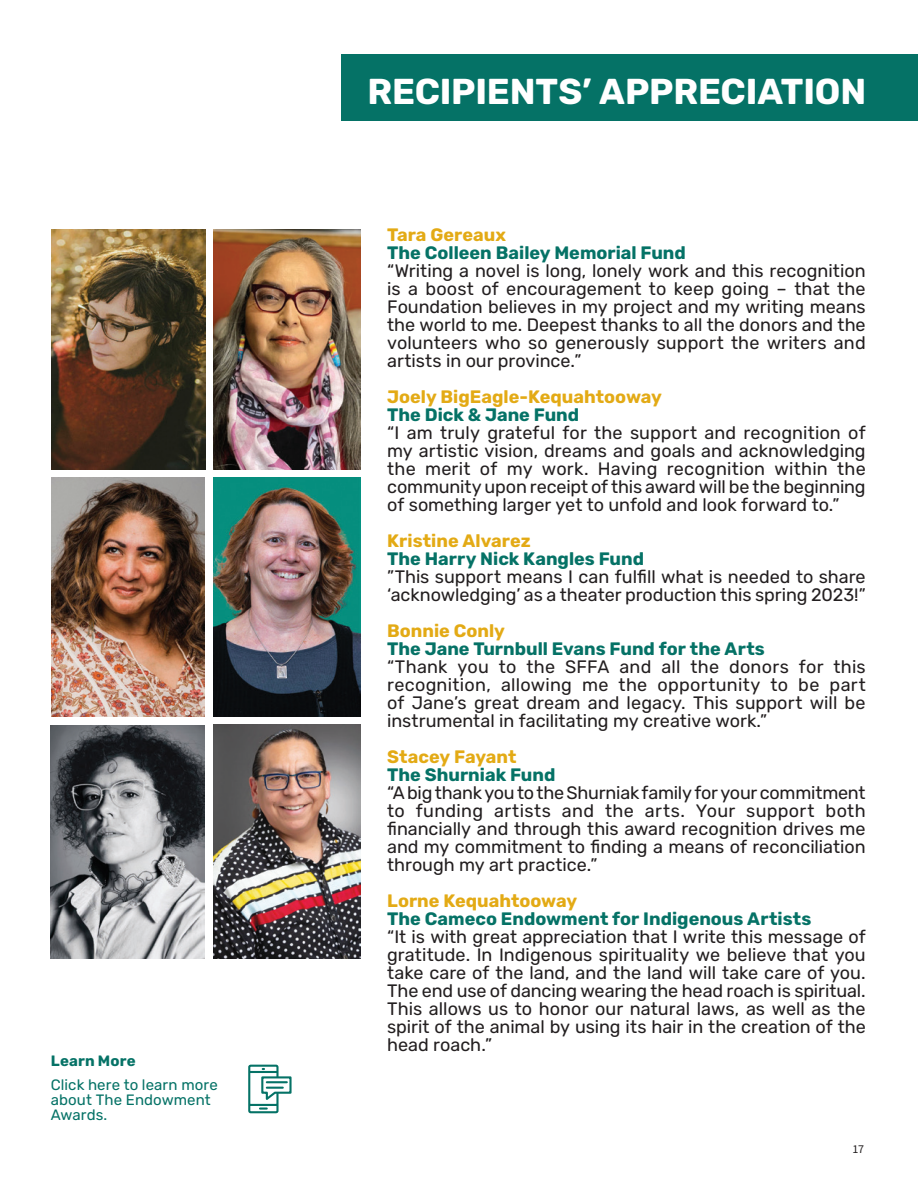
<style>
.page{position:relative;width:918px;height:1188px;background:#fff}
.page>*{position:absolute;margin:0;border:0;box-sizing:border-box;transform-origin:0 0}
._51_Main_Headers_black_Bebas_Neue{font:700 36px "Rubik";letter-spacing:-.005em;color:#fff}
._12_Content_black_Titillium_Web{font:18px/18px "Rubik";color:#231f20;text-align:justify}
._12_Content_black_Titillium_Web-2{font:700 18px "Rubik";color:#057266}
._12_Content_black_Titillium_Web-3{font:700 18px "Rubik";color:#e3aa15}
._8_10_Content_black_Source_Sans_Pro{font:15px/15px "Rubik";letter-spacing:.005em;color:#057266}
._8_10_Content_black_Source_Sans_Pro-2{font:700 15px "Rubik";letter-spacing:.01em;color:#057266}
.t1{font:12px "Source Sans Pro";color:#231f20}
</style>
<div class="page">
<div style="left:341px;top:54px;width:577px;height:67px;background:#057266"></div>
<svg style="left:248px;top:1064px;width:44px;height:50px"></svg>
<img style="left:51px;top:230px;width:154px;height:240px">
<img style="left:214px;top:230px;width:146px;height:240px">
<img style="left:51px;top:478px;width:154px;height:238px">
<img style="left:213px;top:478px;width:147px;height:238px">
<img style="left:51px;top:725px;width:154px;height:234px">
<img style="left:213px;top:725px;width:147px;height:234px">
<p class="_8_10_Content_black_Source_Sans_Pro-2" style="left:51px;top:1053px;width:86px">Learn More</p>
<p class="_8_10_Content_black_Source_Sans_Pro" style="left:51px;top:1077px;width:168px">Click here to learn more about The Endowment<br>Awards.</p>
<p class="_51_Main_Headers_black_Bebas_Neue" style="left:368px;top:72px;width:500px">RECIPIENTS’ APPRECIATION</p>
<p class="_12_Content_black_Titillium_Web-3" style="left:387px;top:224px;width:120px">Tara Gereaux</p>
<p class="_12_Content_black_Titillium_Web-2" style="left:387px;top:242px;width:300px">The Colleen Bailey Memorial Fund</p>
<p class="_12_Content_black_Titillium_Web" style="left:387px;top:262px;width:480px">“Writing a novel is long, lonely work and this recognition is a boost of encouragement to keep going – that the Foundation believes in my project and my writing means the world to me. Deepest thanks to all the donors and the volunteers who so generously support the writers and artists in our province.”</p>
<p class="_12_Content_black_Titillium_Web-3" style="left:387px;top:386px;width:276px">Joely BigEagle-Kequahtooway</p>
<p class="_12_Content_black_Titillium_Web-2" style="left:387px;top:404px;width:194px">The Dick &amp; Jane Fund</p>
<p class="_12_Content_black_Titillium_Web" style="left:387px;top:424px;width:480px">“I am truly grateful for the support and recognition of my artistic vision, dreams and goals and acknowledging the merit of my work. Having recognition within the community upon receipt of this award will be the beginning of something larger yet to unfold and look forward to.”</p>
<p class="_12_Content_black_Titillium_Web-3" style="left:387px;top:530px;width:145px">Kristine Alvarez</p>
<p class="_12_Content_black_Titillium_Web-2" style="left:387px;top:548px;width:258px">The Harry Nick Kangles Fund</p>
<p class="_12_Content_black_Titillium_Web" style="left:387px;top:568px;width:480px">”This support means I can fulfill what is needed to share ‘acknowledging’ as a theater production this spring 2023!”</p>
<p class="_12_Content_black_Titillium_Web-3" style="left:387px;top:620px;width:119px">Bonnie Conly</p>
<p class="_12_Content_black_Titillium_Web-2" style="left:387px;top:638px;width:379px">The Jane Turnbull Evans Fund for the Arts</p>
<p class="_12_Content_black_Titillium_Web" style="left:387px;top:658px;width:480px">“Thank you to the SFFA and all the donors for this recognition, allowing me the opportunity to be part of Jane’s great dream and legacy. This support will be instrumental in facilitating my creative work.”</p>
<p class="_12_Content_black_Titillium_Web-3" style="left:387px;top:746px;width:131px">Stacey Fayant</p>
<p class="_12_Content_black_Titillium_Web-2" style="left:387px;top:764px;width:170px">The Shurniak Fund</p>
<p class="_12_Content_black_Titillium_Web" style="left:387px;top:784px;width:480px">“A big thank you to the Shurniak family for your commitment to funding artists and the arts. Your support both financially and through this award recognition drives me and my commitment to finding a means of reconciliation through my art practice.”</p>
<p class="_12_Content_black_Titillium_Web-3" style="left:387px;top:890px;width:191px">Lorne Kequahtooway</p>
<p class="_12_Content_black_Titillium_Web-2" style="left:387px;top:908px;width:426px">The Cameco Endowment for Indigenous Artists</p>
<p class="_12_Content_black_Titillium_Web" style="left:387px;top:928px;width:480px">“It is with great appreciation that I write this message of gratitude. In Indigenous spirituality we believe that you take care of the land, and the land will take care of you.<br>The end use of dancing wearing the head roach is spiritual.<br>This allows us to honor our natural laws, as well as the spirit of the animal by using its hair in the creation of the head roach.”</p>
<p class="t1" style="left:853px;top:1141px;width:13px">17</p>
</div>
